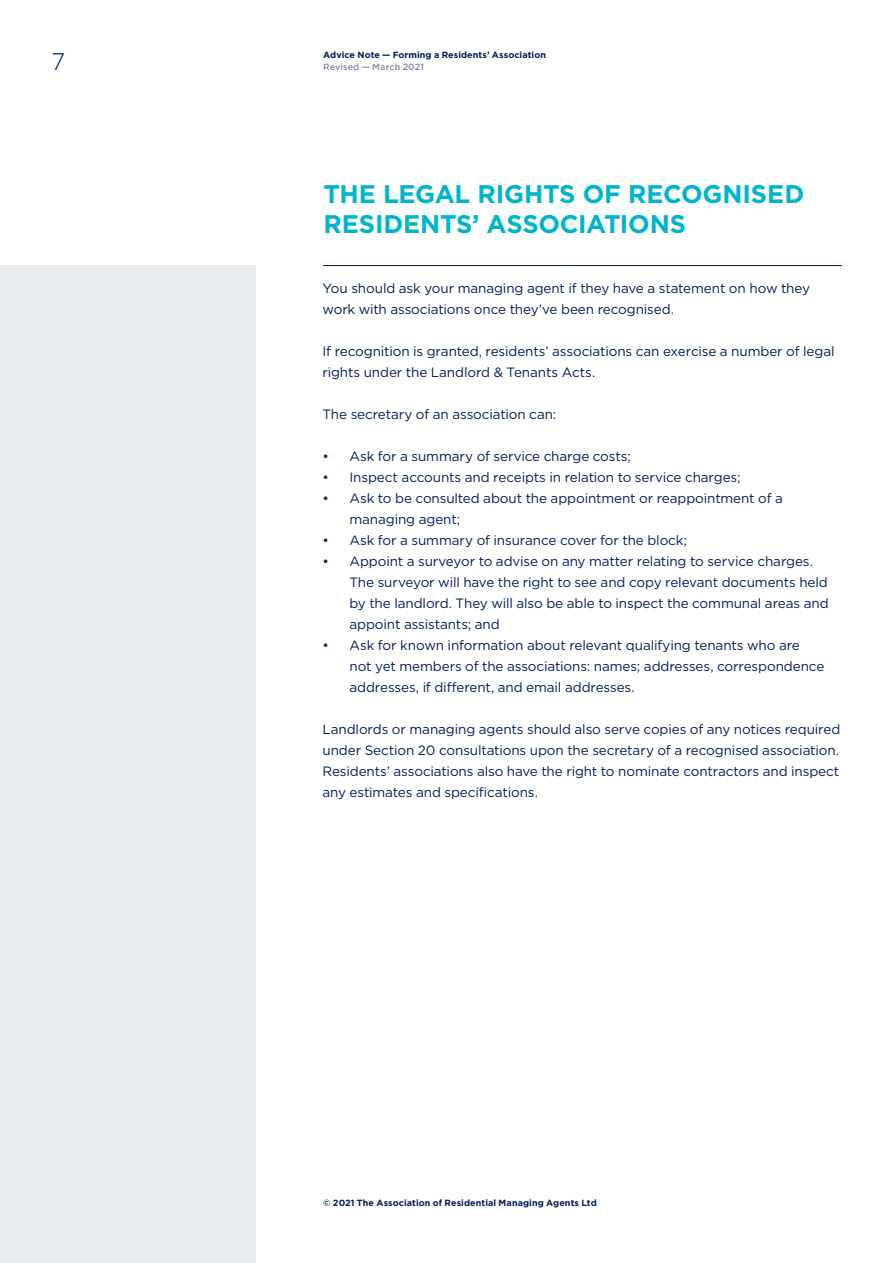
<style>
.page{position:relative;width:893px;height:1263px;background:#fff}
.page>*{position:absolute;margin:0;border:0;box-sizing:border-box;transform-origin:0 0}
.t1{font:700 25.5px/30px "Gotham";letter-spacing:-.01em;color:#00b5cb}
.t2{font:300 24px "Gotham";color:#001e5b}
.t3{font:13.5px/21px "Gotham";letter-spacing:-.01em;color:#001e5b}
.t4{font:700 9px "Gotham";letter-spacing:.01em;color:#001e5b}
.t5{font:500 9px "Gotham";letter-spacing:.01em;color:#7e86ac}
</style>
<div class="page">
<div style="left:0;top:266px;width:255px;height:997px;background:#e9ecee"></div>
<hr style="left:323px;top:265px;width:519px;height:1px;background:#001e5b">
<h2 class="t2" style="left:51px;top:47px;width:16px">7</h2>
<p class="t4" style="left:323px;top:49px;width:224px">Advice Note — Forming a Residents’ Association</p>
<p class="t5" style="left:323px;top:61px;width:102px">Revised — March 2021</p>
<h1 class="t1" style="left:324px;top:178px;width:482px">THE LEGAL RIGHTS OF RECOGNISED<br>RESIDENTS’ ASSOCIATIONS</h1>
<p class="t3" style="left:322px;top:277px;width:489px">You should ask your managing agent if they have a statement on how they work with associations once they’ve been recognised.</p>
<p class="t3" style="left:322px;top:340px;width:514px">If recognition is granted, residents’ associations can exercise a number of legal rights under the Landlord &amp; Tenants Acts.</p>
<p class="t3" style="left:322px;top:403px;width:235px">The secretary of an association can:</p>
<p class="t3" style="left:322px;top:445px;width:310px">• Ask for a summary of service charge costs;</p>
<p class="t3" style="left:322px;top:466px;width:420px">• Inspect accounts and receipts in relation to service charges;</p>
<p class="t3" style="left:349px;top:487px;width:435px;text-indent:-27px">• Ask to be consulted about the appointment or reappointment of a managing agent;</p>
<p class="t3" style="left:322px;top:529px;width:366px">• Ask for a summary of insurance cover for the block;</p>
<p class="t3" style="left:349px;top:550px;width:481px;text-indent:-27px">• Appoint a surveyor to advise on any matter relating to service charges.<br>The surveyor will have the right to see and copy relevant documents held by the landlord. They will also be able to inspect the communal areas and appoint assistants; and</p>
<p class="t3" style="left:349px;top:634px;width:476px;text-indent:-27px">• Ask for known information about relevant qualifying tenants who are not yet members of the associations: names; addresses, correspondence addresses, if different, and email addresses.</p>
<p class="t3" style="left:322px;top:718px;width:519px;text-align:justify">Landlords or managing agents should also serve copies of any notices required under Section 20 consultations upon the secretary of a recognised association.<br>Residents’ associations also have the right to nominate contractors and inspect any estimates and specifications.</p>
<p class="t4" style="left:323px;top:1197px;width:275px">© 2021 The Association of Residential Managing Agents Ltd</p>
</div>
